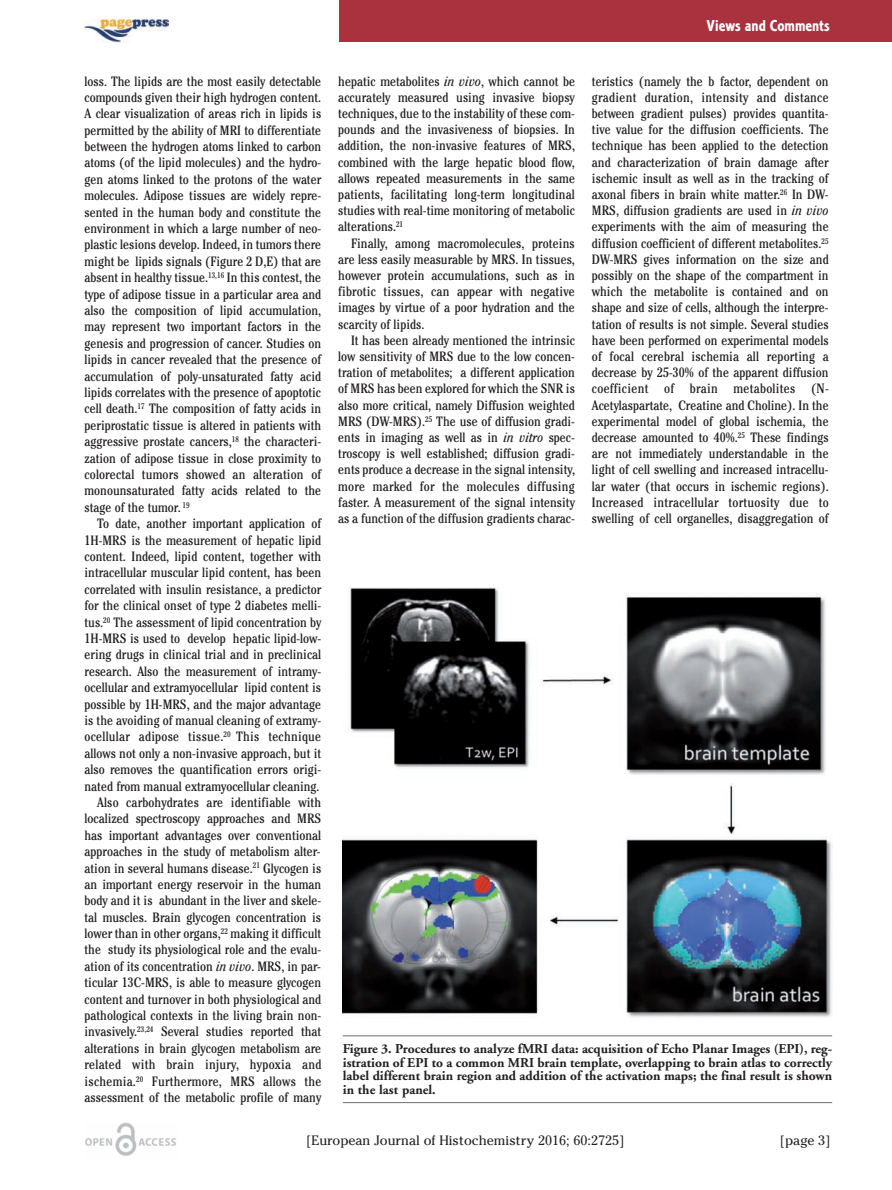
<style>
.page{position:relative;width:892px;height:1190px;background:#fff}
.page>*{position:absolute;margin:0;border:0;box-sizing:border-box;transform-origin:0 0}
.t1{font:16.5px "Corinthian Bold Condensed Plain";color:#fff}
.t2{font:condensed 13.5px/16.4px "Cheltenham";color:#231f20;text-align:justify}
.t3{font:700 13.5px/13.5px "Adobe Garamond";color:#231f20;text-align:justify}
.t4{font:13.5px "Cheltenham";color:#231f20}
.s1{font-style:italic}
</style>
<div class="page">
<div style="left:340px;top:0;width:552px;height:41px;background:#aa323f"></div>
<img style="left:85px;top:1122px;width:91px;height:34px">
<img style="left:85px;top:18px;width:84px;height:24px">
<hr style="left:343px;top:1035px;width:489px;height:1px;background:#6c6d70">
<hr style="left:343px;top:1102px;width:489px;height:1px;background:#6c6d70">
<img style="left:343px;top:587px;width:489px;height:431px">
<p class="t1" style="left:707px;top:20px;width:125px">Views and Comments</p>
<p class="t2" style="left:85px;top:74px;width:238px">loss. The lipids are the most easily detectable compounds given their high hydrogen content.<br>A clear visualization of areas rich in lipids is permitted by the ability of MRI to differentiate between the hydrogen atoms linked to carbon atoms (of the lipid molecules) and the hydro&shy;gen atoms linked to the protons of the water molecules. Adipose tissues are widely repre&shy;sented in the human body and constitute the environment in which a large number of neo&shy;plastic lesions develop. Indeed, in tumors there might be lipids signals (Figure 2 D,E) that are absent in healthy tissue.<sup>13,16</sup> In this contest, the type of adipose tissue in a particular area and also the composition of lipid accumulation, may represent two important factors in the genesis and progression of cancer. Studies on lipids in cancer revealed that the presence of accumulation of poly-unsaturated fatty acid lipids correlates with the presence of apoptotic cell death.<sup>17</sup> The composition of fatty acids in periprostatic tissue is altered in patients with aggressive prostate cancers,<sup>18</sup> the characteri&shy;zation of adipose tissue in close proximity to colorectal tumors showed an alteration of monounsaturated fatty acids related to the stage of the tumor. <sup>19</sup></p>
<p class="t2" style="left:85px;top:516px;width:238px;text-align:right">To date, another important application of 1H-MRS is the measurement of hepatic lipid content. Indeed, lipid content, together with intracellular muscular lipid content, has been correlated with insulin resistance, a predictor for the clinical onset of type 2 diabetes melli&shy;tus.<sup>20</sup> The assessment of lipid concentration by 1H-MRS is used to develop hepatic lipid-low&shy;ering drugs in clinical trial and in preclinical research. Also the measurement of intramy&shy;ocellular and extramyocellular lipid content is possible by 1H-MRS, and the major advantage is the avoiding of manual cleaning of extramy&shy;ocellular adipose tissue.<sup>20</sup> This technique allows not only a non-invasive approach, but it also removes the quantification errors origi&shy;nated from manual extramyocellular cleaning.<br>Also carbohydrates are identifiable with localized spectroscopy approaches and MRS has important advantages over conventional approaches in the study of metabolism alter&shy;ation in several humans disease.<sup>21</sup> Glycogen is an important energy reservoir in the human body and it is abundant in the liver and skele&shy;tal muscles. Brain glycogen concentration is lower than in other organs,<sup>22</sup> making it difficult the study its physiological role and the evalu&shy;ation of its concentration <span class="s1">in vivo</span>. MRS, in par&shy;ticular 13C-MRS, is able to measure glycogen content and turnover in both physiological and pathological contexts in the living brain non&shy;invasively.<sup>23,24</sup> Several studies reported that alterations in brain glycogen metabolism are related with brain injury, hypoxia and ischemia.<sup>20</sup> Furthermore, MRS allows the assessment of the metabolic profile of many</p>
<p class="t2" style="left:338px;top:74px;width:238px">hepatic metabolites <span class="s1">in vivo</span>, which cannot be accurately measured using invasive biopsy techniques, due to the instability of these com&shy;pounds and the invasiveness of biopsies. In addition, the non-invasive features of MRS, combined with the large hepatic blood flow, allows repeated measurements in the same patients, facilitating long-term longitudinal studies with real-time monitoring of metabolic alterations.<sup>21</sup></p>
<p class="t2" style="left:338px;top:236px;width:238px;text-indent:13px">Finally, among macromolecules, proteins are less easily measurable by MRS. In tissues, however protein accumulations, such as in fibrotic tissues, can appear with negative images by virtue of a poor hydration and the scarcity of lipids.</p>
<p class="t2" style="left:338px;top:333px;width:238px;text-indent:13px">It has been already mentioned the intrinsic low sensitivity of MRS due to the low concen&shy;tration of metabolites; a different application of MRS has been explored for which the SNR is also more critical, namely Diffusion weighted MRS (DW-MRS).<sup>25</sup> The use of diffusion gradi&shy;ents in imaging as well as in <span class="s1">in vitro</span> spec&shy;troscopy is well established; diffusion gradi&shy;ents produce a decrease in the signal intensity, more marked for the molecules diffusing faster. A measurement of the signal intensity as a function of the diffusion gradients charac-</p>
<p class="t2" style="left:592px;top:74px;width:238px">teristics (namely the b factor, dependent on gradient duration, intensity and distance between gradient pulses) provides quantita&shy;tive value for the diffusion coefficients. The technique has been applied to the detection and characterization of brain damage after ischemic insult as well as in the tracking of axonal fibers in brain white matter.<sup>26</sup> In DW-MRS, diffusion gradients are used in <span class="s1">in vivo </span>experiments with the aim of measuring the diffusion coefficient of different metabolites.<sup>25<br></sup>DW-MRS gives information on the size and possibly on the shape of the compartment in which the metabolite is contained and on shape and size of cells, although the interpre&shy;tation of results is not simple. Several studies have been performed on experimental models of focal cerebral ischemia all reporting a decrease by 25-30% of the apparent diffusion coefficient of brain metabolites (N-Acetylaspartate, Creatine and Choline). In the experimental model of global ischemia, the decrease amounted to 40%.<sup>25</sup> These findings are not immediately understandable in the light of cell swelling and increased intracellu&shy;lar water (that occurs in ischemic regions).<br>Increased intracellular tortuosity due to swelling of cell organelles, disaggregation of</p>
<p class="t3" style="left:343px;top:1043px;width:491px">Figure 3. Procedures to analyze fMRI data: acquisition of Echo Planar Images (EPI), reg&shy;istration of EPI to a common MRI brain template, overlapping to brain atlas to correctly label different brain region and addition of the activation maps; the final result is shown in the last panel.</p>
<p class="t4" style="left:306px;top:1132px;width:320px">[European Journal of Histochemistry 2016; 60:2725]</p>
<p class="t4" style="left:780px;top:1132px;width:52px">[page 3]</p>
</div>
